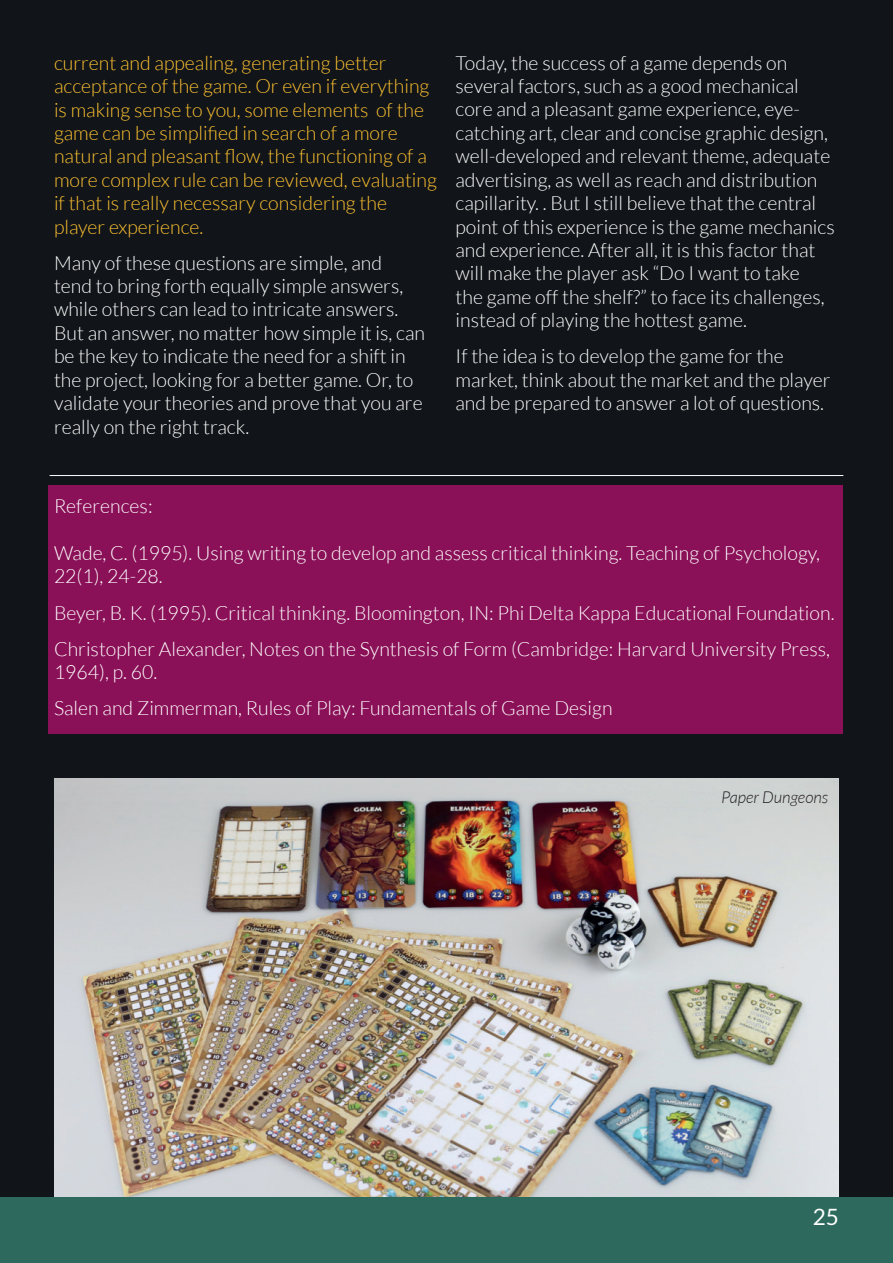
<style>
.page{position:relative;width:893px;height:1263px;background:#111418}
.page>*{position:absolute;margin:0;border:0;box-sizing:border-box;transform-origin:0 0}
.t1{font:22.5px "Lato";color:#fff}
.t2{font:300 19.5px/23.4px "Lato";color:#fff}
.t3{font:300 19.5px/23.4px "Lato";color:#fec231}
.t4{font:italic 300 16.5px "Lato";color:#231f20}
</style>
<div class="page">
<img style="left:54px;top:779px;width:785px;height:418px">
<div style="left:0;top:1197px;width:893px;height:66px;background:#2d6a5d"></div>
<div style="left:49px;top:485px;width:794px;height:248px;background:#8a1057"></div>
<hr style="left:50px;top:475px;width:793px;height:1px;background:#fff">
<p class="t3" style="left:54px;top:51px;width:384px">current and appealing, generating better acceptance of the game. Or even if everything is making sense to you, some elements of the game can be simplified in search of a more natural and pleasant flow, the functioning of a more complex rule can be reviewed, evaluating if that is really necessary considering the player experience.</p>
<p class="t2" style="left:54px;top:251px;width:373px">Many of these questions are simple, and tend to bring forth equally simple answers, while others can lead to intricate answers.<br>But an answer, no matter how simple it is, can be the key to indicate the need for a shift in the project, looking for a better game. Or, to validate your theories and prove that you are really on the right track.</p>
<p class="t2" style="left:455px;top:51px;width:381px">Today, the success of a game depends on several factors, such as a good mechanical core and a pleasant game experience, eye&shy;catching art, clear and concise graphic design, well-developed and relevant theme, adequate advertising, as well as reach and distribution capillarity. . But I still believe that the central point of this experience is the game mechanics and experience. After all, it is this factor that will make the player ask “Do I want to take<br>the game off the shelf?” to face its challenges, instead of playing the hottest game.</p>
<p class="t2" style="left:455px;top:345px;width:376px">If the idea is to develop the game for the market, think about the market and the player and be prepared to answer a lot of questions.</p>
<p class="t2" style="left:54px;top:495px;width:100px">References:</p>
<p class="t2" style="left:54px;top:541px;width:767px">Wade, C. (1995). Using writing to develop and assess critical thinking. Teaching of Psychology,<br>22(1), 24-28.</p>
<p class="t2" style="left:54px;top:595px;width:782px;line-height:36.2px">Beyer, B. K. (1995). Critical thinking. Bloomington, IN: Phi Delta Kappa Educational Foundation.<br>Christopher Alexander, Notes on the Synthesis of Form (Cambridge: Harvard University Press,</p>
<p class="t2" style="left:54px;top:654px;width:560px;line-height:36.2px">1964), p. 60.<br>Salen and Zimmerman, Rules of Play: Fundamentals of Game Design</p>
<p class="t4" style="left:721px;top:788px;width:109px">Paper Dungeons</p>
<p class="t1" style="left:813px;top:1204px;width:28px">25</p>
</div>
